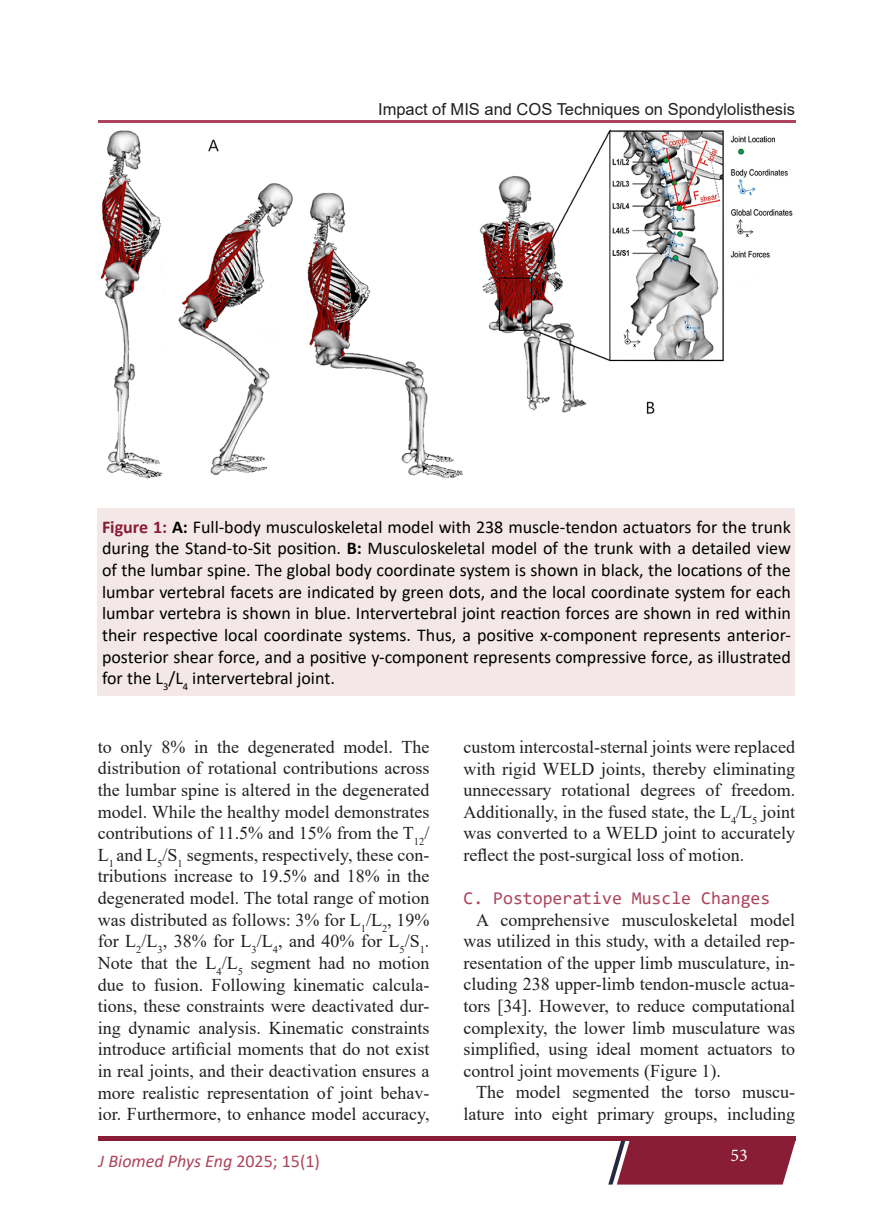
<style>
.page{position:relative;width:893px;height:1212px;background:#fff}
.page>*{position:absolute;margin:0;border:0;box-sizing:border-box;transform-origin:0 0}
.Body{font:18px/21.6px "Times New Roman";color:#231f20;text-align:justify}
.Figure{font:18px/21.6px "Calibri";color:#000;text-align:justify}
.Body-2{font:18px "Consolas";color:#ad445b}
.t1{font:italic 18px "Calibri";color:#ad445b}
.t2{font:18px "Minion Pro";color:#fff}
.Running_Title{font:16.5px "Arial";color:#231f20}
.s1{font-weight:700;color:#881d35}
.s2{font-weight:700}
.s3{font-style:normal}
</style>
<div class="page">
<div style="left:98px;top:1136px;width:697px;height:5px;background:#881d35"></div>
<svg style="left:608px;top:1141px;width:187px;height:43px;background:#903147"></svg>
<hr style="left:98px;top:120px;width:698px;height:2px;background:#ad445b">
<img style="left:100px;top:129px;width:693px;height:350px">
<div style="left:98px;top:508px;width:697px;height:187px;background:#f3e7e8"></div>
<p class="Running_Title" style="left:378px;top:98px;width:418px">Impact of MIS and COS Techniques on Spondylolisthesis</p>
<p class="Figure" style="left:102px;top:516px;width:690px"><span class="s1">Figure 1:</span> <span class="s2">A:</span> Full-body musculoskeletal model with 238 muscle-tendon actuators for the trunk during the Stand-to-Sit position. <span class="s2">B:</span> Musculoskeletal model of the trunk with a detailed view of the lumbar spine. The global body coordinate system is shown in black, the locations of the lumbar vertebral facets are indicated by green dots, and the local coordinate system for each lumbar vertebra is shown in blue. Intervertebral joint reaction forces are shown in red within their respective local coordinate systems. Thus, a positive x-component represents anterior&shy;posterior shear force, and a positive y-component represents compressive force, as illustrated for the L<sub>3</sub>/L<sub>4</sub> intervertebral joint.</p>
<p class="Body" style="left:98px;top:735px;width:333px">to only 8% in the degenerated model. The distribution of rotational contributions across the lumbar spine is altered in the degenerated model. While the healthy model demonstrates contributions of 11.5% and 15% from the T<sub>12</sub>/ L<sub>1</sub> and L<sub>5</sub>/S<sub>1</sub> segments, respectively, these con&shy;tributions increase to 19.5% and 18% in the degenerated model. The total range of motion was distributed as follows: 3% for L<sub>1</sub>/L<sub>2</sub>, 19% for L<sub>2</sub>/L<sub>3</sub>, 38% for L<sub>3</sub>/L<sub>4</sub>, and 40% for L<sub>5</sub>/S<sub>1</sub>.<br>Note that the L<sub>4</sub>/L<sub>5</sub> segment had no motion due to fusion. Following kinematic calcula&shy;tions, these constraints were deactivated dur&shy;ing dynamic analysis. Kinematic constraints introduce artificial moments that do not exist in real joints, and their deactivation ensures a more realistic representation of joint behav&shy;ior. Furthermore, to enhance model accuracy,</p>
<p class="Body" style="left:463px;top:735px;width:333px">custom intercostal-sternal joints were replaced with rigid WELD joints, thereby eliminating unnecessary rotational degrees of freedom.<br>Additionally, in the fused state, the L<sub>4</sub>/L<sub>5</sub> joint was converted to a WELD joint to accurately reflect the post-surgical loss of motion.</p>
<p class="Body-2" style="left:463px;top:886px;width:308px">C. Postoperative Muscle Changes</p>
<p class="Body" style="left:463px;top:908px;width:333px;text-indent:13px">A comprehensive musculoskeletal model was utilized in this study, with a detailed rep&shy;resentation of the upper limb musculature, in&shy;cluding 238 upper-limb tendon-muscle actua&shy;tors [34]. However, to reduce computational complexity, the lower limb musculature was simplified, using ideal moment actuators to control joint movements (Figure 1).</p>
<p class="Body" style="left:463px;top:1081px;width:333px;text-align:right">The model segmented the torso muscu&shy;lature into eight primary groups, including</p>
<p class="t1" style="left:99px;top:1148px;width:223px">J Biomed Phys Eng <span class="s3">2025; 15(1)</span></p>
<p class="t2" style="left:730px;top:1143px;width:19px">53</p>
</div>
